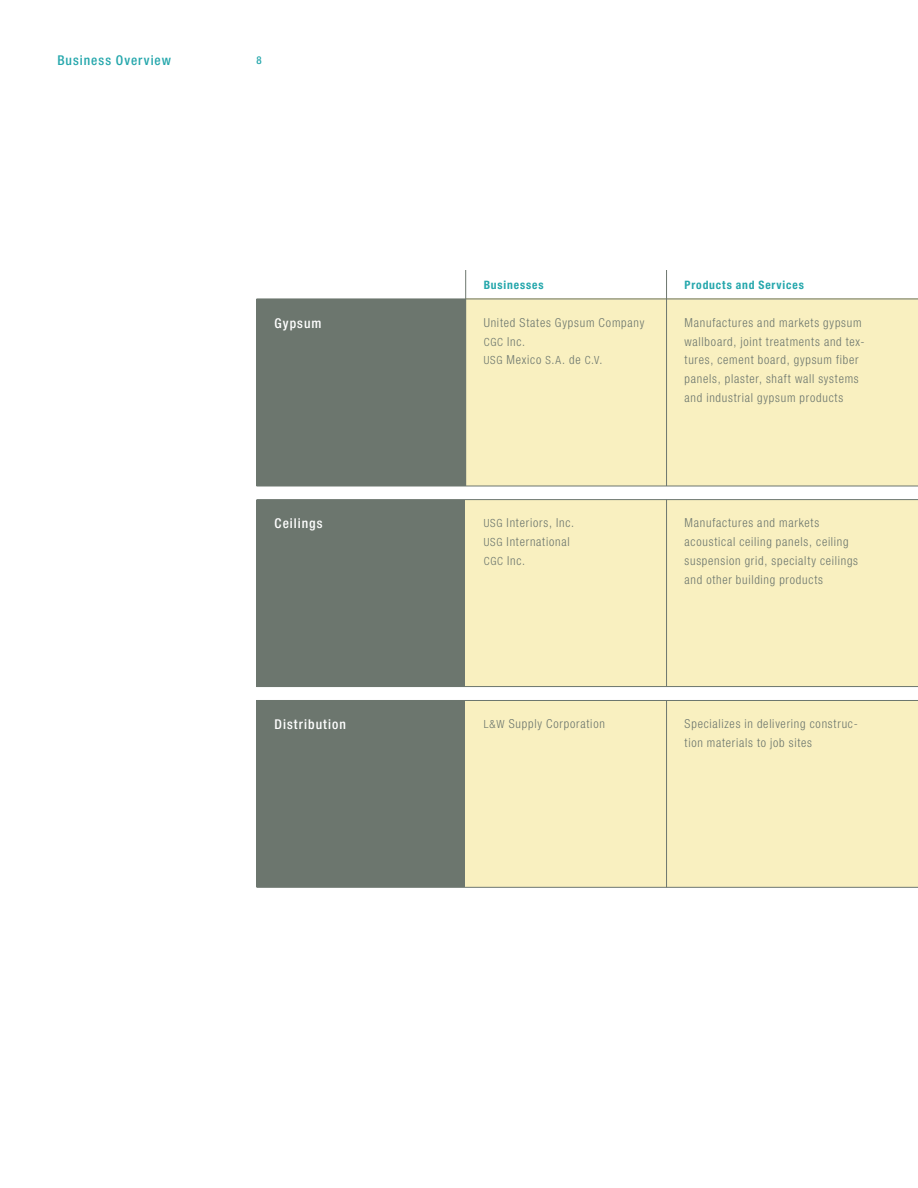
<style>
.page{position:relative;width:918px;height:1188px;background:#fff}
.page>*{position:absolute;margin:0;border:0;box-sizing:border-box;transform-origin:0 0}
.E-Overview_Head{font:500 condensed 13.5px "Helvetica Neue";letter-spacing:.075em;color:#fff}
.A-Bold_Head{font:500 condensed 13.5px "Helvetica Neue";letter-spacing:.075em;color:#25a7ac}
.E-Overview_Body{font:300 condensed 12.3px/18.8px "Helvetica Neue";letter-spacing:.06em;color:#6c766e}
.E-Overview_Subhead{font:700 condensed 11.7px "Helvetica Neue";letter-spacing:.075em;color:#25a7ac}
.Folio_Left{font:500 condensed 10.8px "Helvetica Neue";color:#25a7ac}
.s1{font-size:11.25px}
</style>
<div class="page">
<div style="left:256px;top:500px;width:210px;height:187px;background:#6c766e"></div>
<div style="left:466px;top:500px;width:209px;height:187px;background:#f9f0c0"></div>
<div style="left:256px;top:700px;width:210px;height:187px;background:#6c766e"></div>
<div style="left:466px;top:700px;width:209px;height:187px;background:#f9f0c0"></div>
<div style="left:466px;top:299px;width:209px;height:187px;background:#f9f0c0"></div>
<hr style="left:465px;top:270px;width:1px;height:216px;background:#6c766e">
<div style="left:667px;top:500px;width:251px;height:187px;background:#f9f0c0"></div>
<div style="left:667px;top:700px;width:251px;height:187px;background:#f9f0c0"></div>
<div style="left:667px;top:299px;width:251px;height:187px;background:#f9f0c0"></div>
<hr style="left:666px;top:270px;width:1px;height:216px;background:#6c766e">
<hr style="left:666px;top:500px;width:1px;height:187px;background:#6c766e">
<hr style="left:666px;top:700px;width:1px;height:187px;background:#6c766e">
<hr style="left:256px;top:299px;width:662px;height:1px;background:#6c766e">
<hr style="left:256px;top:486px;width:662px;height:1px;background:#6c766e">
<hr style="left:256px;top:499px;width:662px;height:1px;background:#6c766e">
<hr style="left:256px;top:686px;width:662px;height:1px;background:#6c766e">
<hr style="left:256px;top:700px;width:662px;height:1px;background:#6c766e">
<hr style="left:256px;top:887px;width:662px;height:1px;background:#6c766e">
<div style="left:256px;top:299px;width:210px;height:187px;background:#6c766e"></div>
<p class="A-Bold_Head" style="left:57px;top:52px;width:115px">Business Overview</p>
<p class="Folio_Left" style="left:256px;top:54px;width:7px">8</p>
<p class="E-Overview_Head" style="left:274px;top:315px;width:49px">Gypsum</p>
<p class="E-Overview_Subhead" style="left:484px;top:278px;width:61px">Businesses</p>
<p class="E-Overview_Body" style="left:484px;top:313px;width:162px">United States Gypsum Company<br><span class="s1">CGC</span> Inc.</p>
<p class="E-Overview_Body" style="left:484px;top:350px;width:120px"><span class="s1">USG</span> Mexico <span class="s1">S</span>.<span class="s1">A</span>. de <span class="s1">C</span>.<span class="s1">V</span>.</p>
<p class="E-Overview_Subhead" style="left:685px;top:278px;width:121px">Products and Services</p>
<p class="E-Overview_Body" style="left:685px;top:313px;width:182px">Manufactures and markets gypsum wallboard, joint treatments and tex&shy;tures, cement board, gypsum fiber panels, plaster, shaft wall systems and industrial gypsum products</p>
<p class="E-Overview_Head" style="left:274px;top:515px;width:50px">Ceilings</p>
<p class="E-Overview_Body" style="left:484px;top:514px;width:92px"><span class="s1">USG</span> Interiors, Inc.<br><span class="s1">USG</span> International<br><span class="s1">CGC</span> Inc.</p>
<p class="E-Overview_Body" style="left:685px;top:514px;width:175px">Manufactures and markets acoustical ceiling panels, ceiling suspension grid, specialty ceilings and other building products</p>
<p class="E-Overview_Head" style="left:274px;top:716px;width:73px">Distribution</p>
<p class="E-Overview_Body" style="left:484px;top:714px;width:123px"><span class="s1">L&amp;W</span> Supply Corporation</p>
<p class="E-Overview_Body" style="left:685px;top:714px;width:175px">Specializes in delivering construc&shy;tion materials to job sites</p>
</div>
